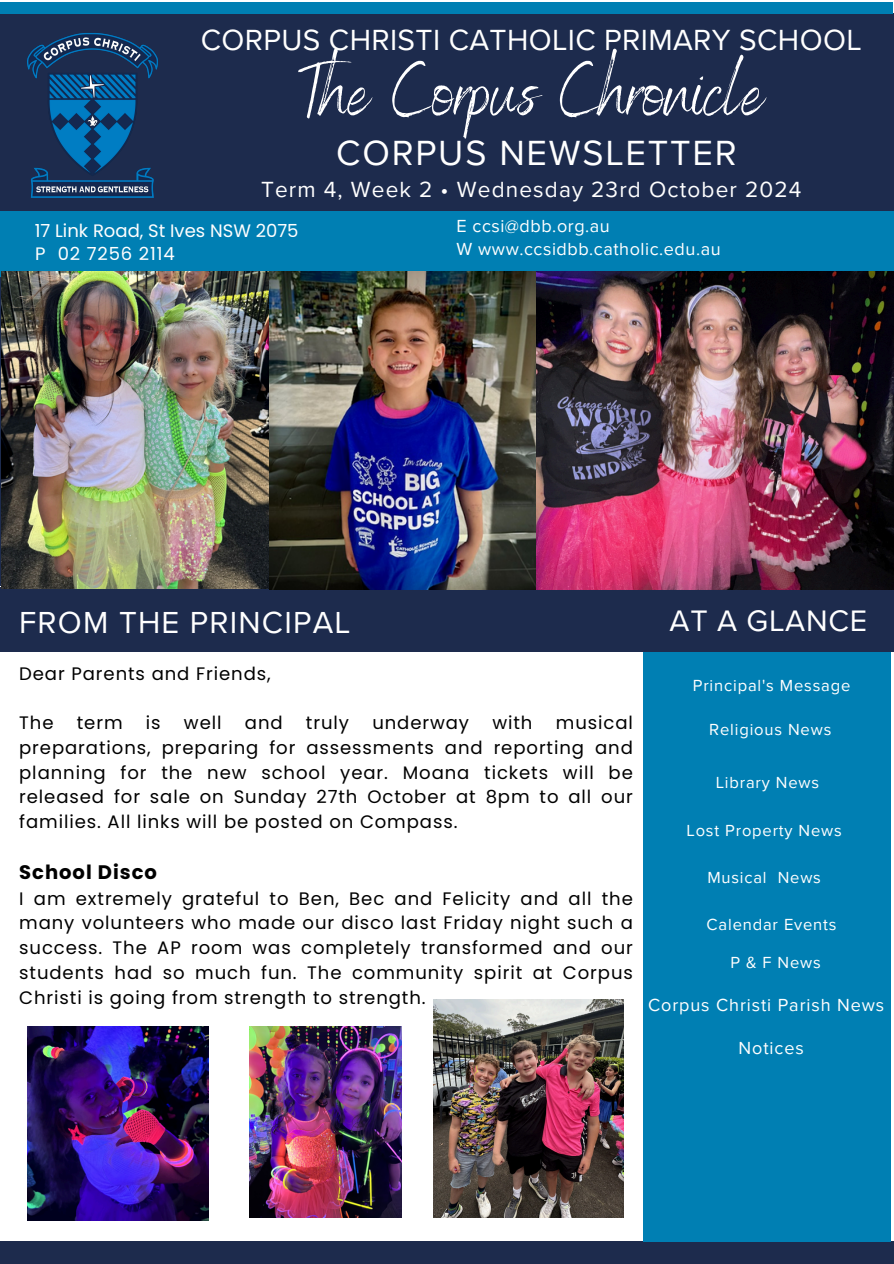
<style>
.page{position:relative;width:894px;height:1264px;background:#fff}
.page>*{position:absolute;margin:0;border:0;box-sizing:border-box;transform-origin:0 0}
.t1{font:75.15px "Benedict";color:#fff}
.t2{font:36px "Proxima Nova";letter-spacing:.05em;color:#fff}
.t3{font:31.35px "Proxima Nova";letter-spacing:.04em;color:#fff}
.t4{font:30.45px "Proxima Nova";letter-spacing:.025em;color:#fff}
.t5{font:30px "Proxima Nova";letter-spacing:.015em;color:#fff}
.t6{font:22.65px "Proxima Nova";letter-spacing:.05em;color:#fff}
.t7{font:700 19.5px "Poppins";letter-spacing:.05em;color:#000}
.t8{font:18px/24.8px "Poppins";letter-spacing:.05em;color:#000;text-align:justify}
.t9{font:18px "Proxima Nova";letter-spacing:.03em;color:#fff}
.t10{font:18px "Proxima Nova";letter-spacing:.05em;color:#fff}
.t11{font:18px "Poppins";color:#fff}
.t12{font:18px "Poppins";letter-spacing:.05em;color:#fff}
.t13{font:16.5px "Proxima Nova";letter-spacing:.05em;color:#fff}
</style>
<div class="page">
<div style="left:0;top:14px;width:893px;height:572px;background:#1d2b4d"></div>
<div style="left:0;top:1240px;width:893px;height:23px;background:#1d2b4d"></div>
<div style="left:0;top:587px;width:893px;height:65px;background:#1d2b4d"></div>
<div style="left:643px;top:652px;width:247px;height:588px;background:#007fb3"></div>
<img style="left:27px;top:33px;width:131px;height:165px">
<div style="left:0;top:211px;width:893px;height:66px;background:#007fb3"></div>
<div style="left:0;top:2px;width:893px;height:12px;background:#007fb3"></div>
<img style="left:2px;top:272px;width:534px;height:317px">
<img style="left:27px;top:1026px;width:182px;height:193px">
<img style="left:536px;top:272px;width:357px;height:317px">
<img style="left:249px;top:1026px;width:152px;height:191px">
<img style="left:434px;top:999px;width:189px;height:218px">
<p class="t5" style="left:201px;top:23px;width:662px">CORPUS CHRISTI CATHOLIC PRIMARY SCHOOL</p>
<p class="t1" style="left:298px;top:43px;width:467px">The Corpus Chronicle</p>
<p class="t2" style="left:336px;top:132px;width:402px">CORPUS NEWSLETTER</p>
<p class="t6" style="left:261px;top:176px;width:542px">Term 4, Week 2 • Wednesday 23rd October 2024</p>
<h5 class="t11" style="left:35px;top:218px;width:265px">17 Link Road, St Ives NSW 2075</h5>
<p class="t9" style="left:456px;top:215px;width:155px">E ccsi@dbb.org.au</p>
<p class="t9" style="left:456px;top:238px;width:265px">W www.ccsidbb.catholic.edu.au</p>
<p class="t12" style="left:35px;top:241px;width:141px">P 02 7256 2114</p>
<h3 class="t3" style="left:19px;top:603px;width:333px">FROM THE PRINCIPAL</h3>
<h3 class="t4" style="left:669px;top:603px;width:199px">AT A GLANCE</h3>
<p class="t8" style="left:19px;top:661px;width:253px">Dear Parents and Friends,</p>
<p class="t8" style="left:19px;top:710px;width:36px">The</p>
<p class="t8" style="left:77px;top:710px;width:47px">term</p>
<p class="t8" style="left:146px;top:710px;width:16px">is</p>
<p class="t8" style="left:184px;top:710px;width:39px">well</p>
<p class="t8" style="left:245px;top:710px;width:39px">and</p>
<p class="t8" style="left:306px;top:710px;width:45px">truly</p>
<p class="t8" style="left:372px;top:710px;width:98px">underway</p>
<p class="t8" style="left:492px;top:710px;width:42px">with</p>
<p class="t8" style="left:19px;top:710px;width:615px;text-indent:536px">musical preparations, preparing for assessments and reporting and planning for the new school year. Moana tickets will be released for sale on Sunday 27th October at 8pm to all our families. All links will be posted on Compass.</p>
<p class="t7" style="left:19px;top:858px;width:139px">School Disco</p>
<p class="t8" style="left:19px;top:886px;width:615px">I am extremely grateful to Ben, Bec and Felicity and all the many volunteers who made our disco last Friday night such a success. The AP room was completely transformed and our students had so much fun. The community spirit at Corpus Christi is going from strength to strength.</p>
<p class="t13" style="left:692px;top:675px;width:159px">Principal's Message</p>
<p class="t13" style="left:709px;top:719px;width:124px">Religious News</p>
<p class="t13" style="left:715px;top:772px;width:105px">Library News</p>
<p class="t13" style="left:686px;top:821px;width:157px">Lost Property News</p>
<p class="t13" style="left:707px;top:867px;width:115px">Musical News</p>
<p class="t13" style="left:706px;top:914px;width:131px">Calendar Events</p>
<p class="t13" style="left:730px;top:953px;width:92px">P &amp; F News</p>
<p class="t10" style="left:648px;top:994px;width:238px">Corpus Christi Parish News</p>
<p class="t10" style="left:738px;top:1037px;width:67px">Notices</p>
</div>
